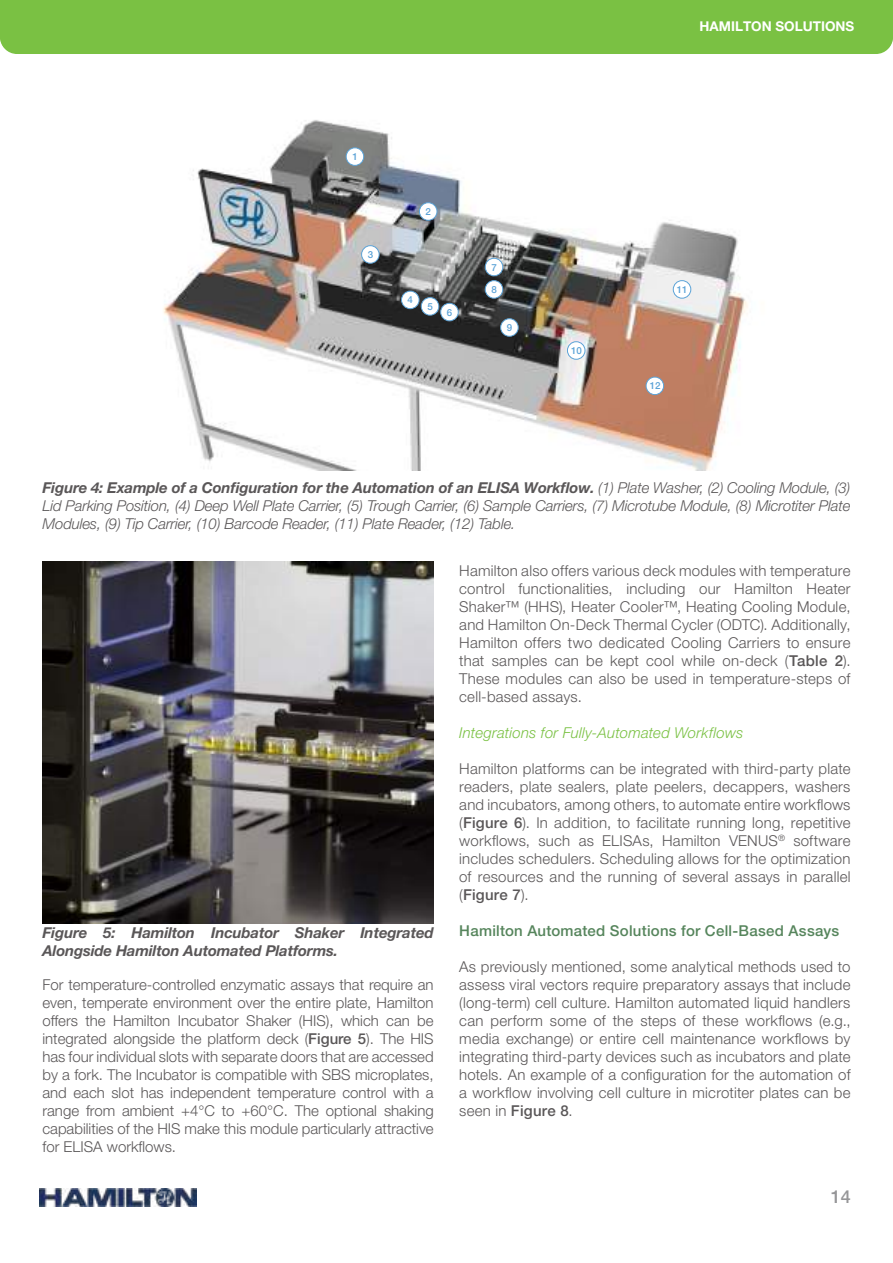
<style>
.page{position:relative;width:893px;height:1263px;background:#fff}
.page>*{position:absolute;margin:0;border:0;box-sizing:border-box;transform-origin:0 0}
.t1{font:500 18px "Helvetica Neue LT Pro";color:#969698}
.t2{font:300 15px/18px "Helvetica Neue LT Pro";letter-spacing:.015em;color:#5a5758;text-align:justify}
.t3{font:italic 300 15px/18px "Helvetica Neue LT Pro";letter-spacing:-.01em;color:#5a5758;text-align:justify}
.t4{font:italic 700 15px/18px "Helvetica Neue LT Pro";letter-spacing:-.01em;color:#5a5758}
.t5{font:500 15px "Helvetica Neue LT Pro";letter-spacing:.015em;color:#56855c}
.t6{font:italic 300 15px "Helvetica Neue LT Pro";letter-spacing:.015em;color:#7ac143}
.t7{font:700 13.5px "Helvetica Neue LT Pro";color:#fff}
.t8{font:500 9.75px "Helvetica Neue LT Pro";color:#5ca3d7}
.s1{font-weight:700}
.s2{font-weight:500}
</style>
<div class="page">
<img style="left:40px;top:1188px;width:157px;height:18px">
<div style="left:0;top:0;width:893px;height:53px;background:#7ac143"></div>
<img style="left:42px;top:562px;width:392px;height:361px">
<img style="left:163px;top:120px;width:585px;height:350px">
<div style="left:346px;top:148px;width:18px;height:17px;background:#fff;border-radius:50%"></div>
<div style="left:346px;top:148px;width:18px;height:18px;border:1px solid #5ca3d7;border-radius:50%"></div>
<div style="left:419px;top:203px;width:18px;height:17px;background:#fff;border-radius:50%"></div>
<div style="left:419px;top:203px;width:18px;height:17px;border:1px solid #5ca3d7;border-radius:50%"></div>
<div style="left:362px;top:246px;width:17px;height:17px;background:#fff;border-radius:50%"></div>
<div style="left:361px;top:245px;width:18px;height:18px;border:1px solid #5ca3d7;border-radius:50%"></div>
<div style="left:401px;top:291px;width:18px;height:18px;background:#fff;border-radius:50%"></div>
<div style="left:401px;top:291px;width:18px;height:18px;border:1px solid #5ca3d7;border-radius:50%"></div>
<div style="left:421px;top:298px;width:18px;height:17px;background:#fff;border-radius:50%"></div>
<div style="left:421px;top:297px;width:18px;height:18px;border:1px solid #5ca3d7;border-radius:50%"></div>
<div style="left:441px;top:303px;width:17px;height:18px;background:#fff;border-radius:50%"></div>
<div style="left:440px;top:303px;width:18px;height:18px;border:1px solid #5ca3d7;border-radius:50%"></div>
<div style="left:485px;top:258px;width:18px;height:18px;background:#fff;border-radius:50%"></div>
<div style="left:485px;top:258px;width:18px;height:18px;border:1px solid #5ca3d7;border-radius:50%"></div>
<div style="left:485px;top:281px;width:18px;height:17px;background:#fff;border-radius:50%"></div>
<div style="left:485px;top:280px;width:18px;height:18px;border:1px solid #5ca3d7;border-radius:50%"></div>
<div style="left:501px;top:319px;width:17px;height:17px;background:#fff;border-radius:50%"></div>
<div style="left:500px;top:318px;width:18px;height:18px;border:1px solid #5ca3d7;border-radius:50%"></div>
<div style="left:567px;top:342px;width:18px;height:17px;background:#fff;border-radius:50%"></div>
<div style="left:567px;top:341px;width:18px;height:18px;border:1px solid #5ca3d7;border-radius:50%"></div>
<div style="left:673px;top:281px;width:18px;height:17px;background:#fff;border-radius:50%"></div>
<div style="left:673px;top:280px;width:18px;height:18px;border:1px solid #5ca3d7;border-radius:50%"></div>
<div style="left:646px;top:377px;width:18px;height:18px;background:#fff;border-radius:50%"></div>
<div style="left:646px;top:377px;width:18px;height:18px;border:1px solid #5ca3d7;border-radius:50%"></div>
<p class="t8" style="left:352px;top:151px;width:7px">1</p>
<p class="t8" style="left:368px;top:249px;width:7px">3</p>
<p class="t8" style="left:426px;top:206px;width:7px">2</p>
<p class="t8" style="left:408px;top:294px;width:7px">4</p>
<p class="t8" style="left:427px;top:301px;width:7px">5</p>
<p class="t8" style="left:447px;top:306px;width:7px">6</p>
<p class="t8" style="left:491px;top:261px;width:7px">7</p>
<p class="t8" style="left:491px;top:284px;width:7px">8</p>
<p class="t8" style="left:507px;top:322px;width:7px">9</p>
<p class="t8" style="left:571px;top:345px;width:12px">10</p>
<p class="t7" style="left:700px;top:18px;width:104px">HAMILTON SOL</p>
<p class="t7" style="left:710px;top:19px;width:10px">AMILTON</p>
<p class="t7" style="left:776px;top:18px;width:80px">CANUOTIONS</p>
<p class="t7" style="left:820px;top:19px;width:10px">FFER</p>
<p class="t8" style="left:677px;top:284px;width:12px">11</p>
<p class="t8" style="left:650px;top:380px;width:12px">12</p>
<p class="t3" style="left:43px;top:479px;width:809px"><span class="s1">Figure 4: Example of a Configuration for the Automation of an ELISA Workflow.</span> (1) Plate Washer, (2) Cooling Module, (3)<br>Lid Parking Position, (4) Deep Well Plate Carrier, (5) Trough Carrier, (6) Sample Carriers, (7) Microtube Module, (8) Microtiter Plate Modules, (9) Tip Carrier, (10) Barcode Reader, (11) Plate Reader, (12) Table.</p>
<p class="t4" style="left:43px;top:923px;width:393px">Figure 5: Hamilton Incubator Shaker Integrated<br>Alongside Hamilton Automated Platforms.</p>
<p class="t2" style="left:42px;top:975px;width:393px">For temperature-controlled enzymatic assays that require an even, temperate environment over the entire plate, Hamilton offers the Hamilton Incubator Shaker (HIS), which can be integrated alongside the platform deck (<span class="s2">Figure 5</span>). The HIS has four individual slots with separate doors that are accessed by a fork. The Incubator is compatible with SBS microplates, and each slot has independent temperature control with a range from ambient +4°C to +60°C. The optional shaking capabilities of the HIS make this module particularly attractive for ELISA workflows.</p>
<p class="t2" style="left:459px;top:561px;width:393px">Hamilton also offers various deck modules with temperature control functionalities, including our Hamilton Heater Shaker™ (HHS), Heater Cooler™, Heating Cooling Module, and Hamilton On-Deck Thermal Cycler (ODTC). Additionally, Hamilton offers two dedicated Cooling Carriers to ensure that samples can be kept cool while on-deck (<span class="s2">Table 2</span>).<br>These modules can also be used in temperature-steps of cell-based assays.</p>
<p class="t6" style="left:459px;top:724px;width:286px">Integrations for Fully-Automated Workflows</p>
<p class="t2" style="left:459px;top:759px;width:393px">Hamilton platforms can be integrated with third-party plate readers, plate sealers, plate peelers, decappers, washers and incubators, among others, to automate entire workflows (<span class="s2">Figure 6</span>). In addition, to facilitate running long, repetitive workflows, such as ELISAs, Hamilton VENUS<sup>®</sup> software includes schedulers. Scheduling allows for the optimization of resources and the running of several assays in parallel (<span class="s2">Figure 7</span>).</p>
<p class="t5" style="left:459px;top:922px;width:382px">Hamilton Automated Solutions for Cell-Based Assays</p>
<p class="t2" style="left:459px;top:957px;width:393px">As previously mentioned, some analytical methods used to assess viral vectors require preparatory assays that include (long-term) cell culture. Hamilton automated liquid handlers can perform some of the steps of these workflows (e.g., media exchange) or entire cell maintenance workflows by integrating third-party devices such as incubators and plate hotels. An example of a configuration for the automation of a workflow involving cell culture in microtiter plates can be seen in <span class="s2">Figure 8</span>.</p>
<p class="t1" style="left:831px;top:1185px;width:22px">14</p>
</div>
